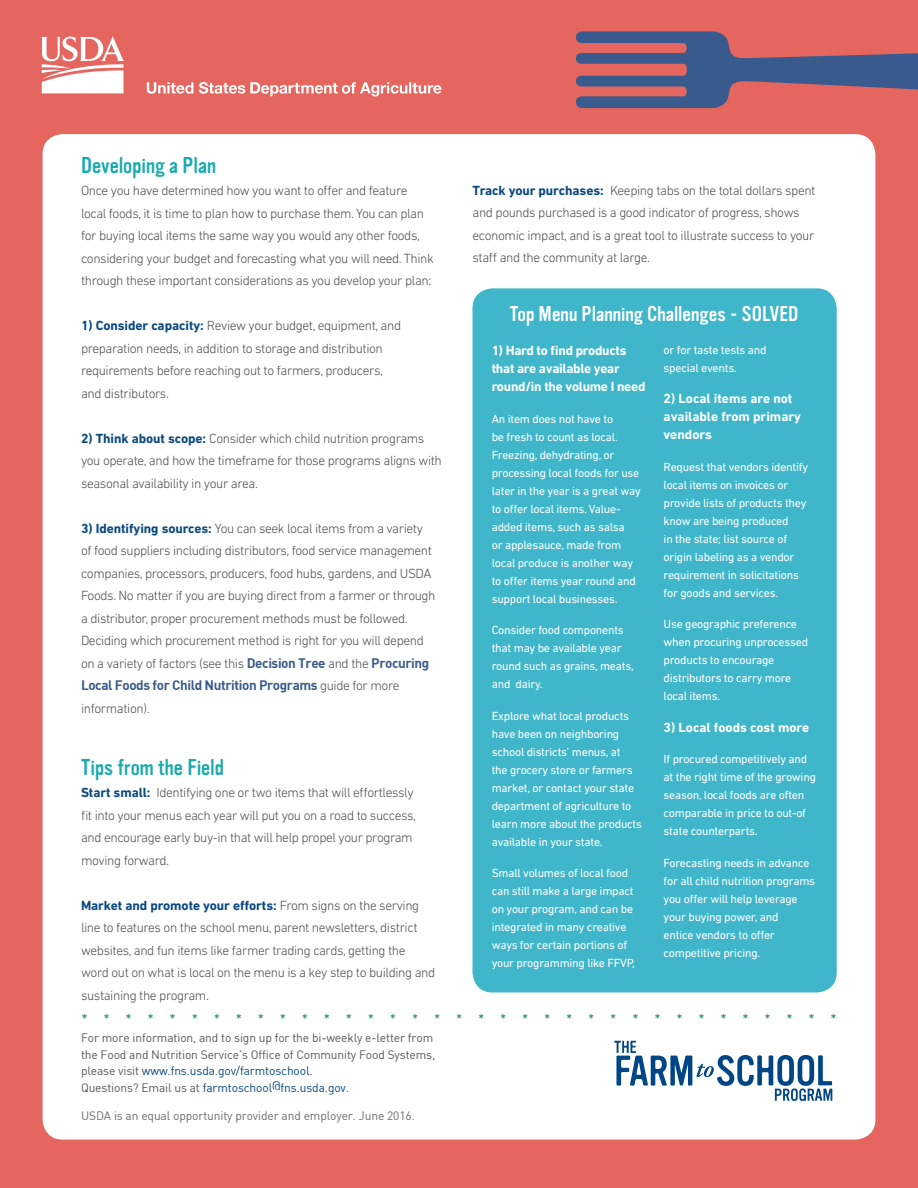
<style>
.page{position:relative;width:918px;height:1188px;background:#e5665e}
.page>*{position:absolute;margin:0;border:0;box-sizing:border-box;transform-origin:0 0}
.t1{font:22.5px "Vinyl OT";color:#1baaae}
.t2{font:21px "Vinyl OT";color:#fff}
.t3{font:300 18px "DIN Next LT Pro";color:#0b8642}
.t4{font:300 13.5px/22.5px "DIN Next LT Pro";letter-spacing:-.03em;color:#4b4c4d}
.t5{font:700 13.5px "DIN Next LT Pro";letter-spacing:-.005em;color:#0a4980}
.t6{font:700 13.5px/18px "DIN Next LT Pro";color:#fff}
.t7{font:700 13.5px/18px "DIN Next LT Pro";letter-spacing:-.02em;color:#fff}
.t8{font:12px/18px "DIN Next LT Pro";letter-spacing:-.02em;color:#fff}
.t9{font:12px/16.5px "DIN";letter-spacing:-.01em;color:#57585a}
.t10{font:12px "DIN";letter-spacing:-.01em;color:#6c6d70}
.t11{font:12px "DIN";letter-spacing:-.01em;color:#0a4980}
.s1{font-weight:700;color:#0a4980}
.s2{font-family:"DIN";font-weight:700;color:#395b8c}
.s3{font-weight:300;color:#4b4c4d}
.s4{color:#0a4980}
.s5{color:#4b4c4d}
.s6{color:#57585a}
</style>
<div class="page">
<div style="left:43px;top:134px;width:832px;height:1006px;background:#fff;border-radius:20px"></div>
<svg style="left:41px;top:36px;width:84px;height:57px"></svg>
<svg style="left:147px;top:82px;width:294px;height:14px"></svg>
<svg style="left:614px;top:1041px;width:218px;height:60px"></svg>
<svg style="left:576px;top:31px;width:342px;height:77px"></svg>
<div style="left:473px;top:288px;width:364px;height:705px;background:#40b6ca;border-radius:20px"></div>
<h2 class="t1" style="left:81px;top:153px;width:137px">Developing a Plan</h2>
<p class="t4" style="left:81px;top:179px;width:354px">Once you have determined how you want to offer and feature local foods, it is time to plan how to purchase them. You can plan for buying local items the same way you would any other foods, considering your budget and forecasting what you will need. Think through these important considerations as you develop your plan:</p>
<p class="t4" style="left:81px;top:314px;width:322px"><span class="s1">1) Consider capacity:</span> Review your budget, equipment, and preparation needs, in addition to storage and distribution requirements before reaching out to farmers, producers, and distributors.</p>
<p class="t4" style="left:81px;top:427px;width:362px"><span class="s1">2) Think about scope:</span> Consider which child nutrition programs you operate, and how the timeframe for those programs aligns with seasonal availability in your area.</p>
<p class="t4" style="left:81px;top:517px;width:356px"><span class="s1">3) Identifying sources:</span> You can seek local items from a variety of food suppliers including distributors, food service management companies, processors, producers, food hubs, gardens, and USDA Foods. No matter if you are buying direct from a farmer or through a distributor, proper procurement methods must be followed.<br>Deciding which procurement method is right for you will depend on a variety of factors (see this <span class="s2">Decision Tree</span> and the <span class="s2">Procuring Local Foods for Child Nutrition Programs</span> guide for more information).</p>
<h3 class="t5" style="left:473px;top:182px;width:133px">Track your purchases:</h3>
<p class="t4" style="left:473px;top:179px;width:345px;text-indent:138px">Keeping tabs on the total dollars spent and pounds purchased is a good indicator of progress, shows economic impact, and is a great tool to illustrate success to your staff and the community at large.</p>
<h2 class="t2" style="left:510px;top:302px;width:290px">Top Menu Planning Challenges - SOLVED</h2>
<p class="t7" style="left:492px;top:341px;width:136px">1) Hard to find products</p>
<p class="t7" style="left:492px;top:359px;width:155px">that are available year round/in the volume I need</p>
<p class="t8" style="left:492px;top:409px;width:151px">An item does not have to<br>be fresh to count as local.<br>Freezing, dehydrating, or processing local foods for use later in the year is a great way to offer local items. Value&shy;added items, such as salsa<br>or applesauce, made from local produce is another way to offer items year round and support local businesses.</p>
<p class="t8" style="left:492px;top:621px;width:144px">Consider food components that may be available year round such as grains, meats, and dairy.</p>
<p class="t8" style="left:492px;top:706px;width:152px">Explore what local products have been on neighboring school districts’ menus, at<br>the grocery store or farmers market, or contact your state department of agriculture to learn more about the products available in your state.</p>
<p class="t8" style="left:492px;top:864px;width:145px">Small volumes of local food can still make a large impact on your program, and can be integrated in many creative ways for certain portions of your programming like FFVP,</p>
<p class="t8" style="left:664px;top:341px;width:105px">or for taste tests and special events.</p>
<p class="t6" style="left:664px;top:390px;width:130px">2) Local items are not</p>
<p class="t6" style="left:664px;top:408px;width:139px">available from primary vendors</p>
<p class="t8" style="left:664px;top:458px;width:146px">Request that vendors identify local items on invoices or provide lists of products they know are being produced<br>in the state; list source of origin labeling as a vendor requirement in solicitations for goods and services.</p>
<p class="t8" style="left:664px;top:615px;width:146px">Use geographic preference when procuring unprocessed products to encourage distributors to carry more local items.</p>
<p class="t6" style="left:664px;top:718px;width:147px">3) Local foods cost more</p>
<p class="t8" style="left:664px;top:750px;width:154px">If procured competitively and at the right time of the growing season, local foods are often comparable in price to out-of state counterparts.</p>
<p class="t8" style="left:664px;top:854px;width:153px">Forecasting needs in advance for all child nutrition programs you offer will help leverage your buying power, and<br>entice vendors to offer competitive pricing.</p>
<h2 class="t1" style="left:81px;top:755px;width:144px">Tips from the Field</h2>
<h3 class="t5" style="left:81px;top:785px;width:71px">Start small:</h3>
<p class="t4" style="left:81px;top:781px;width:337px;text-indent:76px">Identifying one or two items that will effortlessly fit into your menus each year will put you on a road to success, and encourage early buy-in that will help propel your program moving forward.</p>
<h3 class="t5" style="left:81px;top:897px;width:340px">Market and promote your efforts: <span class="s3">From signs on the serving</span></h3>
<p class="t4" style="left:81px;top:916px;width:356px">line to features on the school menu, parent newsletters, district websites, and fun items like farmer trading cards, getting the word out on what is local on the menu is a key step to building and sustaining the program.</p>
<p class="t9" style="left:81px;top:1030px;width:356px">For more information, and to sign up for the bi-weekly e-letter from the Food and Nutrition Service’s Office of Community Food Systems, please visit <span class="s4">www.fns.usda.gov/farmtoschool</span><span class="s5">.</span></p>
<p class="t11" style="left:81px;top:1080px;width:270px"><span class="s6">Questions? Email us at</span> farmtoschool@fns.usda.gov<span class="s5">.</span></p>
<p class="t10" style="left:81px;top:1109px;width:335px">USDA is an equal opportunity provider and employer. June 2016.</p>
<h3 class="t3" style="left:82px;top:1009px;width:757px">***********************************</h3>
</div>
